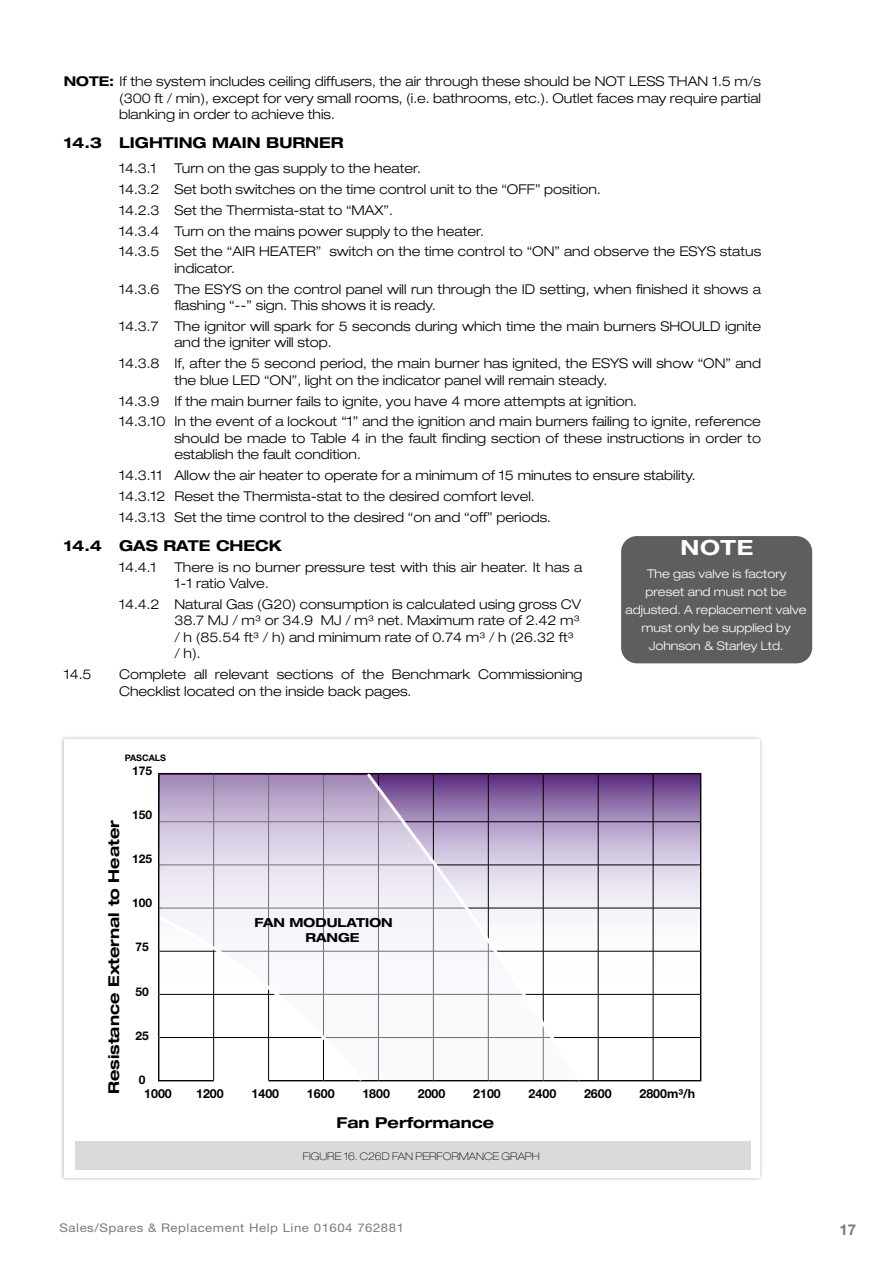
<style>
.page{position:relative;width:893px;height:1263px;background:#fff}
.page>*{position:absolute;margin:0;border:0;box-sizing:border-box;transform-origin:0 0}
.BODY_TEXT{font:700 21px "Helvetica Neue LT Std";color:#fff;scale:1.26 1}
.SUB_HEADING{font:700 expanded 15px "Helvetica Neue LT Std";color:#000}
.t1{font:700 15px "Helvetica Neue LT Std";color:#7c7b7b}
._1ST_INDENT{font:300 expanded 13.5px/16.5px "Helvetica Neue LT Std";color:#000}
.t2{font:700 12.45px "Helvetica Neue LT Std";color:#000}
.t3{font:700 expanded 12.45px/15.3px "Helvetica Neue LT Std";color:#000}
.BODY_TEXT-2{font:300 expanded 12px/18px "Helvetica Neue LT Std";color:#fff;text-align:center}
.t4{font:12px "Helvetica Neue LT Std";letter-spacing:.04em;color:#7c7b7b;scale:1.1 1}
.t5{font:700 12px "Helvetica Neue LT Std";color:#000}
.t6{font:100 expanded 10.5px "Helvetica Neue LT Std";color:#000}
.t7{font:700 9px "Helvetica Neue LT Std";color:#000}
.s1{font-weight:700}
</style>
<div class="page">
<div style="left:619px;top:534px;width:195px;height:132px;background:#5f5e5e;border-radius:18px"></div>
<div style="left:617px;top:531px;width:200px;height:137px;border:4px solid #fff;border-radius:18px"></div>
<div style="left:59px;top:735px;width:705px;height:448px;background:#000;opacity:.3"></div>
<div style="left:64px;top:740px;width:696px;height:438px;background:#fff"></div>
<div style="left:76px;top:1141px;width:675px;height:29px;background:#dadada"></div>
<svg style="left:159px;top:774px;width:541px;height:306px"></svg>
<hr style="left:158px;top:773px;width:56px;height:1px;background:#000">
<hr style="left:158px;top:774px;width:1px;height:48px;background:#000">
<hr style="left:214px;top:773px;width:55px;height:1px;background:#000">
<hr style="left:269px;top:773px;width:54px;height:1px;background:#000">
<hr style="left:323px;top:773px;width:55px;height:1px;background:#000">
<hr style="left:543px;top:773px;width:55px;height:1px;background:#000">
<hr style="left:598px;top:773px;width:55px;height:1px;background:#000">
<hr style="left:653px;top:773px;width:48px;height:1px;background:#000">
<hr style="left:700px;top:774px;width:1px;height:48px;background:#000">
<hr style="left:158px;top:822px;width:1px;height:43px;background:#000">
<hr style="left:700px;top:822px;width:1px;height:43px;background:#000">
<hr style="left:158px;top:865px;width:1px;height:43px;background:#000">
<hr style="left:700px;top:865px;width:1px;height:43px;background:#000">
<hr style="left:158px;top:908px;width:1px;height:43px;background:#000">
<hr style="left:700px;top:908px;width:1px;height:43px;background:#000">
<hr style="left:213px;top:774px;width:1px;height:47px;background:#000">
<hr style="left:268px;top:774px;width:1px;height:47px;background:#000">
<hr style="left:323px;top:774px;width:1px;height:47px;background:#000">
<hr style="left:598px;top:774px;width:1px;height:47px;background:#000">
<hr style="left:653px;top:774px;width:1px;height:47px;background:#000">
<hr style="left:159px;top:821px;width:55px;height:1px;background:#000">
<hr style="left:543px;top:821px;width:55px;height:1px;background:#000">
<hr style="left:598px;top:821px;width:55px;height:1px;background:#000">
<hr style="left:598px;top:822px;width:1px;height:43px;background:#000">
<hr style="left:653px;top:821px;width:47px;height:1px;background:#000">
<hr style="left:653px;top:822px;width:1px;height:43px;background:#000">
<hr style="left:159px;top:865px;width:55px;height:1px;background:#000">
<hr style="left:543px;top:865px;width:55px;height:1px;background:#000">
<hr style="left:598px;top:865px;width:55px;height:1px;background:#000">
<hr style="left:598px;top:865px;width:1px;height:43px;background:#000">
<hr style="left:653px;top:865px;width:47px;height:1px;background:#000">
<hr style="left:653px;top:865px;width:1px;height:43px;background:#000">
<hr style="left:159px;top:908px;width:55px;height:1px;background:#000">
<hr style="left:543px;top:908px;width:55px;height:1px;background:#000">
<hr style="left:598px;top:908px;width:55px;height:1px;background:#000">
<hr style="left:598px;top:908px;width:1px;height:43px;background:#000">
<hr style="left:653px;top:908px;width:47px;height:1px;background:#000">
<hr style="left:653px;top:908px;width:1px;height:43px;background:#000">
<hr style="left:543px;top:951px;width:55px;height:1px;background:#000">
<hr style="left:598px;top:951px;width:55px;height:1px;background:#000">
<hr style="left:598px;top:951px;width:1px;height:43px;background:#000">
<hr style="left:543px;top:994px;width:55px;height:1px;background:#000">
<hr style="left:598px;top:994px;width:55px;height:1px;background:#000">
<hr style="left:598px;top:994px;width:1px;height:43px;background:#000">
<hr style="left:653px;top:951px;width:47px;height:1px;background:#000">
<hr style="left:653px;top:951px;width:1px;height:43px;background:#000">
<hr style="left:653px;top:994px;width:47px;height:1px;background:#000">
<hr style="left:653px;top:994px;width:1px;height:43px;background:#000">
<hr style="left:653px;top:1037px;width:47px;height:1px;background:#000">
<hr style="left:700px;top:951px;width:1px;height:43px;background:#000">
<hr style="left:700px;top:994px;width:1px;height:43px;background:#000">
<hr style="left:700px;top:1037px;width:1px;height:43px;background:#000">
<hr style="left:543px;top:1037px;width:55px;height:1px;background:#000">
<hr style="left:598px;top:1037px;width:55px;height:1px;background:#000">
<hr style="left:598px;top:1038px;width:1px;height:42px;background:#000">
<hr style="left:653px;top:1038px;width:1px;height:42px;background:#000">
<hr style="left:543px;top:1080px;width:55px;height:1px;background:#000">
<hr style="left:598px;top:1080px;width:55px;height:1px;background:#000">
<hr style="left:653px;top:1080px;width:48px;height:1px;background:#000">
<svg style="left:160px;top:775px;width:204px;height:140px;background:#d2c7dd"></svg>
<svg style="left:364px;top:773px;width:219px;height:309px"></svg>
<svg style="left:158px;top:915px;width:207px;height:167px"></svg>
<p class="_1ST_INDENT" style="left:119px;top:73px;width:644px;text-align:justify;text-indent:-55px"><span class="s1">NOTE:</span> If the system includes ceiling diffusers, the air through these should be NOT LESS THAN 1.5 m/s (300 ft / min), except for very small rooms, (i.e. bathrooms, etc.). Outlet faces may require partial blanking in order to achieve this.</p>
<p class="SUB_HEADING" style="left:64px;top:134px;width:281px">14.3 LIGHTING MAIN BURNER</p>
<p class="_1ST_INDENT" style="left:119px;top:160px;width:39px">14.3.1</p>
<p class="_1ST_INDENT" style="left:174px;top:160px;width:248px">Turn on the gas supply to the heater.</p>
<p class="_1ST_INDENT" style="left:119px;top:181px;width:483px">14.3.2 Set both switches on the time control unit to the “OFF” position.</p>
<p class="_1ST_INDENT" style="left:119px;top:202px;width:275px">14.2.3 Set the Thermista-stat to “MAX”.</p>
<p class="_1ST_INDENT" style="left:119px;top:222px;width:366px">14.3.4 Turn on the mains power supply to the heater.</p>
<p class="_1ST_INDENT" style="left:174px;top:243px;width:588px;text-indent:-55px">14.3.5 Set the “AIR HEATER” switch on the time control to “ON” and observe the ESYS status indicator.</p>
<p class="_1ST_INDENT" style="left:174px;top:280px;width:588px;text-indent:-55px">14.3.6 The ESYS on the control panel will run through the ID setting, when finished it shows a flashing “--” sign. This shows it is ready.</p>
<p class="_1ST_INDENT" style="left:174px;top:318px;width:588px;text-indent:-55px">14.3.7 The ignitor will spark for 5 seconds during which time the main burners SHOULD ignite and the igniter will stop.</p>
<p class="_1ST_INDENT" style="left:174px;top:355px;width:588px;text-indent:-55px">14.3.8 If, after the 5 second period, the main burner has ignited, the ESYS will show “ON” and the blue LED “ON”, light on the indicator panel will remain steady.</p>
<p class="_1ST_INDENT" style="left:119px;top:392px;width:519px">14.3.9 If the main burner fails to ignite, you have 4 more attempts at ignition.</p>
<p class="_1ST_INDENT" style="left:174px;top:413px;width:588px;text-align:justify;text-indent:-55px">14.3.10 In the event of a lockout “1” and the ignition and main burners failing to ignite, reference should be made to Table 4 in the fault finding section of these instructions in order to establish the fault condition.</p>
<p class="_1ST_INDENT" style="left:119px;top:467px;width:578px">14.3.11 Allow the air heater to operate for a minimum of 15 minutes to ensure stability.</p>
<p class="_1ST_INDENT" style="left:119px;top:488px;width:417px">14.3.12 Reset the Thermista-stat to the desired comfort level.</p>
<p class="_1ST_INDENT" style="left:119px;top:508px;width:433px">14.3.13 Set the time control to the desired “on and “off” periods.</p>
<p class="SUB_HEADING" style="left:64px;top:536px;width:220px">14.4 GAS RATE CHECK</p>
<p class="_1ST_INDENT" style="left:119px;top:558px;width:39px">14.4.1</p>
<p class="_1ST_INDENT" style="left:174px;top:558px;width:410px">There is no burner pressure test with this air heater. It has a<br>1-1 ratio Valve.</p>
<p class="_1ST_INDENT" style="left:174px;top:596px;width:408px;text-indent:-55px">14.4.2 Natural Gas (G20) consumption is calculated using gross CV 38.7 MJ / m³ or 34.9 MJ / m³ net. Maximum rate of 2.42 m³ / h (85.54 ft³ / h) and minimum rate of 0.74 m³ / h (26.32 ft³ / h).</p>
<p class="_1ST_INDENT" style="left:64px;top:666px;width:29px">14.5</p>
<p class="_1ST_INDENT" style="left:119px;top:666px;width:465px">Complete all relevant sections of the Benchmark Commissioning<br>Checklist located on the inside back pages.</p>
<p class="BODY_TEXT" style="left:680px;top:535px;width:60px">NOTE</p>
<p class="BODY_TEXT-2" style="left:626px;top:564px;width:182px">The gas valve is factory preset and must not be adjusted. A replacement valve must only be supplied by<br>Johnson &amp; Starley Ltd.</p>
<p class="t7" style="left:125px;top:752px;width:43px">PASCALS</p>
<p class="SUB_HEADING" style="left:105px;top:1094px;width:275px;rotate:-90deg">Resistance External to Heater</p>
<p class="t5" style="left:132px;top:763px;width:22px">175</p>
<p class="t5" style="left:132px;top:807px;width:22px">150</p>
<p class="t5" style="left:132px;top:851px;width:22px">125</p>
<p class="t5" style="left:132px;top:896px;width:22px">100</p>
<p class="t5" style="left:136px;top:940px;width:15px">75</p>
<p class="t5" style="left:136px;top:984px;width:15px">50</p>
<p class="t5" style="left:136px;top:1028px;width:15px">25</p>
<p class="t5" style="left:139px;top:1072px;width:8px">0</p>
<p class="t3" style="left:305px;top:915px;width:89px;text-indent:-51px">FAN MODULATION<br>RANGE</p>
<p class="t2" style="left:144px;top:1086px;width:29px">1000</p>
<p class="t2" style="left:196px;top:1086px;width:29px">1200</p>
<p class="t2" style="left:252px;top:1086px;width:29px">1400</p>
<p class="t2" style="left:307px;top:1086px;width:29px">1600</p>
<p class="t2" style="left:362px;top:1086px;width:29px">1800</p>
<p class="t2" style="left:418px;top:1086px;width:29px">2000</p>
<p class="t2" style="left:473px;top:1086px;width:29px">2100</p>
<p class="t2" style="left:529px;top:1086px;width:29px">2400</p>
<p class="t2" style="left:584px;top:1086px;width:29px">2600</p>
<p class="t2" style="left:639px;top:1086px;width:57px">2800m³/h</p>
<p class="SUB_HEADING" style="left:336px;top:1113px;width:159px">Fan Performance</p>
<p class="t6" style="left:303px;top:1149px;width:239px">FIGURE 16. C26D FAN PERFORMANCE GRAPH</p>
<p class="t4" style="left:60px;top:1220px;width:315px">Sales/Spares &amp; Replacement Help Line 01604 762881</p>
<p class="t1" style="left:839px;top:1220px;width:18px">17</p>
</div>
